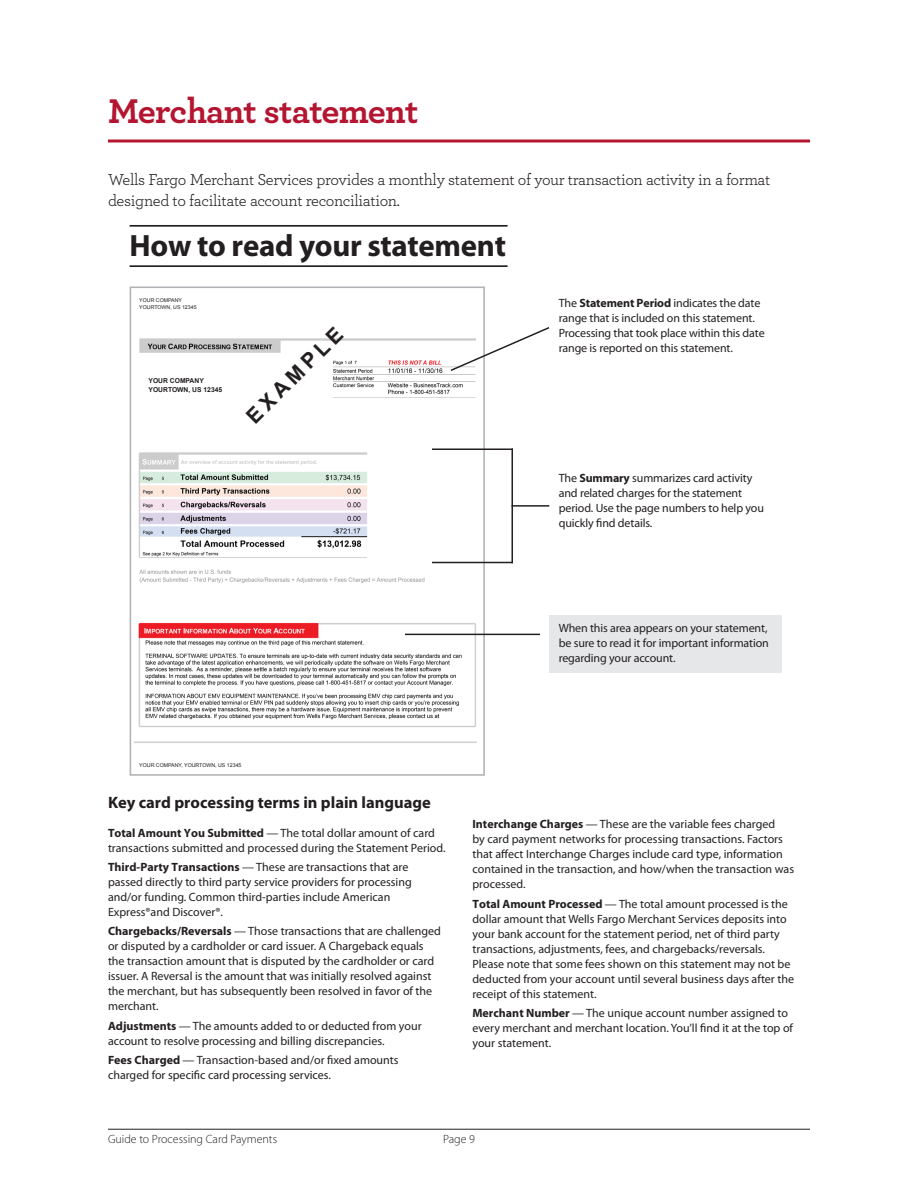
<style>
.page{position:relative;width:918px;height:1188px;background:#fff}
.page>*{position:absolute;margin:0;border:0;box-sizing:border-box;transform-origin:0 0}
.t1{font:36px "Archer Bold LF";letter-spacing:-.02em;color:#b41530}
.Random_Text{font:700 30.9px "Myriad Pro";letter-spacing:-.01em;color:#231f20}
.t2{font:700 21px "Arial";color:#231f20}
.Body_text{font:16.5px/21px "Archer Book LF";letter-spacing:-.02em;color:#231f20}
.t3{font:700 16.5px "Myriad Pro";color:#231f20}
.Mice_Legal_Footnote{font:12px/15px "Myriad Pro";color:#231f20}
.t4{font:300 12px "Myriad Pro";color:#231f20}
.t5{font:700 6.75px/9px "Arial";color:#231f20}
.t6{font:5.25px/7.5px "Arial";color:#231f20}
.s1{font-weight:700}
</style>
<div class="page">
<hr style="left:108px;top:1129px;width:702px;height:1px;background:#231f20">
<hr style="left:108px;top:139px;width:702px;height:3px;background:#b41530">
<hr style="left:130px;top:225px;width:378px;height:2px;background:#231f20">
<hr style="left:130px;top:265px;width:378px;height:2px;background:#231f20">
<div style="left:549px;top:615px;width:233px;height:58px;background:#e6e7e9"></div>
<img style="left:133px;top:338px;width:349px;height:405px">
<div style="left:130px;top:286px;width:355px;height:490px;border:2px solid #b2b3b7"></div>
<svg style="left:449px;top:326px;width:101px;height:46px"></svg>
<hr style="left:405px;top:634px;width:135px;height:1px;background:#231f20">
<hr style="left:432px;top:448px;width:81px;height:2px;background:#231f20">
<hr style="left:432px;top:562px;width:81px;height:1px;background:#231f20">
<hr style="left:512px;top:448px;width:1px;height:115px;background:#231f20">
<hr style="left:512px;top:505px;width:37px;height:2px;background:#231f20">
<h2 class="t1" style="left:108px;top:89px;width:312px">Merchant statement</h2>
<p class="Body_text" style="left:108px;top:168px;width:664px">Wells Fargo Merchant Services provides a monthly statement of your transaction activity in a format designed to facilitate account reconciliation.</p>
<p class="Random_Text" style="left:130px;top:225px;width:378px">How to read your statement</p>
<p class="Mice_Legal_Footnote" style="left:559px;top:296px;width:207px">The <span class="s1">Statement Period</span> indicates the date range that is included on this statement.<br>Processing that took place within this date range is reported on this statement.</p>
<p class="t6" style="left:139px;top:296px;width:59px">YOUR COMPANY<br>YOURTOWN, US 12345</p>
<p class="t2" style="left:242px;top:412px;width:128px;rotate:-45deg">EXAMPLE</p>
<p class="t5" style="left:148px;top:376px;width:75px">YOUR COMPANY<br>YOURTOWN, US 12345</p>
<p class="Mice_Legal_Footnote" style="left:559px;top:470px;width:207px">The <span class="s1">Summary</span> summarizes card activity and related charges for the statement period. Use the page numbers to help you quickly find details.</p>
<p class="Mice_Legal_Footnote" style="left:559px;top:621px;width:212px;text-align:justify">When this area appears on your statement, be sure to read it for important information regarding your account.</p>
<p class="t6" style="left:139px;top:761px;width:104px">YOUR COMPANY, YOURTOWN, US 12345</p>
<h3 class="t3" style="left:108px;top:792px;width:324px">Key card processing terms in plain language</h3>
<p class="Mice_Legal_Footnote" style="left:108px;top:825px;width:339px"><span class="s1">Total Amount You Submitted</span> — The total dollar amount of card transactions submitted and processed during the Statement Period.</p>
<p class="Mice_Legal_Footnote" style="left:108px;top:860px;width:305px"><span class="s1">Third-Party Transactions</span> — These are transactions that are passed directly to third party service providers for processing and/or funding. Common third-parties include American Express®and Discover®.</p>
<p class="Mice_Legal_Footnote" style="left:108px;top:924px;width:335px"><span class="s1">Chargebacks/Reversals</span> — Those transactions that are challenged or disputed by a cardholder or card issuer. A Chargeback equals the transaction amount that is disputed by the cardholder or card issuer. A Reversal is the amount that was initially resolved against the merchant, but has subsequently been resolved in favor of the merchant.</p>
<p class="Mice_Legal_Footnote" style="left:108px;top:1018px;width:315px"><span class="s1">Adjustments</span> — The amounts added to or deducted from your account to resolve processing and billing discrepancies.</p>
<p class="Mice_Legal_Footnote" style="left:108px;top:1053px;width:292px"><span class="s1">Fees Charged</span> — Transaction-based and/or fixed amounts charged for specific card processing services.</p>
<p class="Mice_Legal_Footnote" style="left:472px;top:817px;width:323px"><span class="s1">Interchange Charges</span> — These are the variable fees charged<br>by card payment networks for processing transactions. Factors that affect Interchange Charges include card type, information contained in the transaction, and how/when the transaction was processed.</p>
<p class="Mice_Legal_Footnote" style="left:472px;top:896px;width:323px"><span class="s1">Total Amount Processed</span> — The total amount processed is the dollar amount that Wells Fargo Merchant Services deposits into your bank account for the statement period, net of third party transactions, adjustments, fees, and chargebacks/reversals.<br>Please note that some fees shown on this statement may not be deducted from your account until several business days after the receipt of this statement.</p>
<p class="Mice_Legal_Footnote" style="left:472px;top:1006px;width:322px"><span class="s1">Merchant Number</span> — The unique account number assigned to every merchant and merchant location. You’ll find it at the top of your statement.</p>
<p class="t4" style="left:108px;top:1132px;width:171px">Guide to Processing Card Payments</p>
<p class="t4" style="left:443px;top:1132px;width:33px">Page 9</p>
</div>
